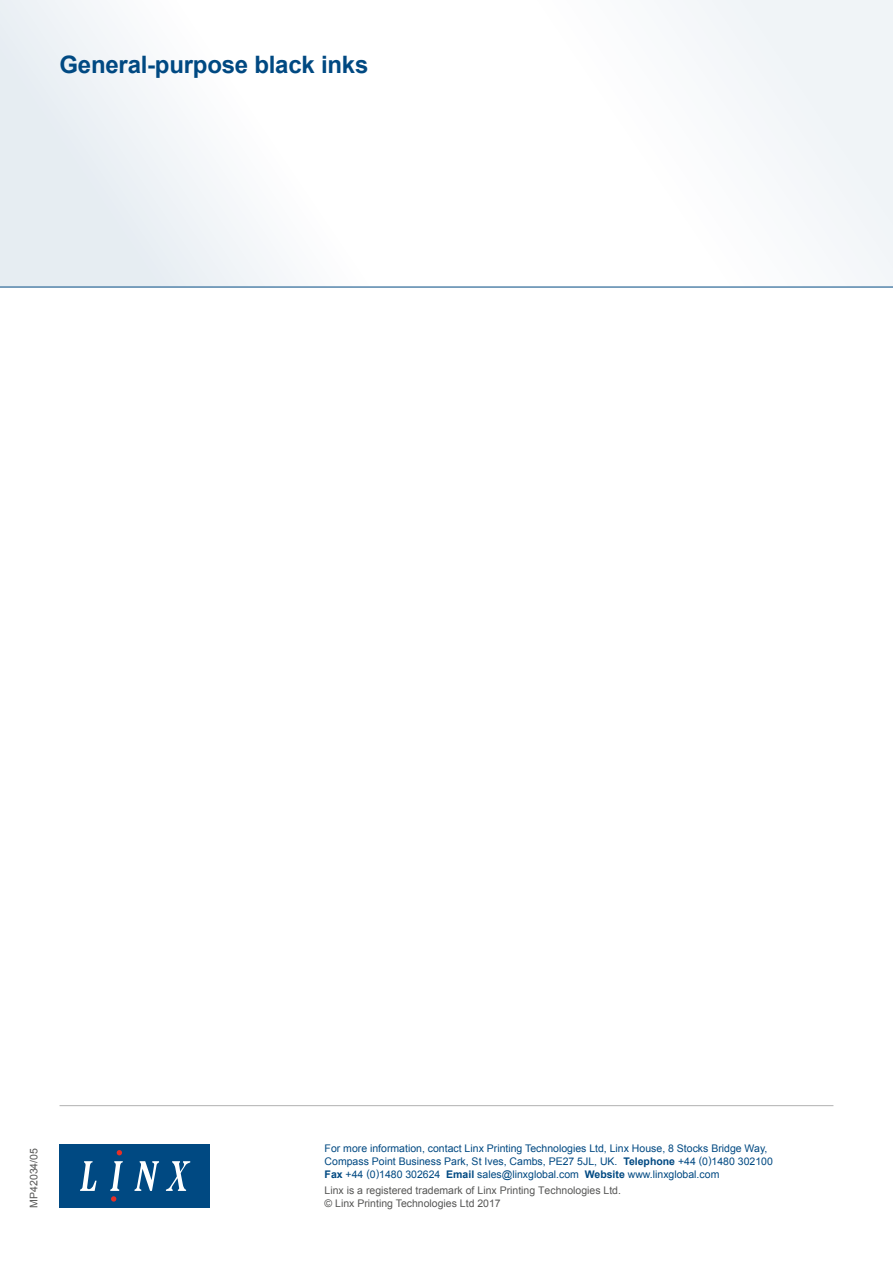
<style>
.page{position:relative;width:893px;height:1263px;background:#fff}
.page>*{position:absolute;margin:0;border:0;box-sizing:border-box;transform-origin:0 0}
.t1{font:700 24px "Arial";letter-spacing:-.01em;color:#004982}
.t2{font:10.5px/12.6px "Arial";color:#004982}
.t3{font:10.5px "Arial";color:#575756}
.s1{font-weight:700}
</style>
<div class="page">
<div style="left:0;top:0;width:893px;height:287px;background:linear-gradient(to right,#f3f6f9,#fcfdfe)"></div>
<hr style="left:0;top:287px;width:893px;height:1px;background:#004982">
<div style="left:59px;top:1144px;width:150px;height:64px;background:#004982"></div>
<svg style="left:80px;top:1161px;width:17px;height:30px"></svg>
<svg style="left:134px;top:1161px;width:25px;height:30px"></svg>
<svg style="left:166px;top:1161px;width:24px;height:30px"></svg>
<svg style="left:117px;top:1150px;width:5px;height:5px"></svg>
<svg style="left:110px;top:1161px;width:13px;height:40px"></svg>
<hr style="left:60px;top:1105px;width:773px;height:1px;background:#b2b2b2">
<h1 class="t1" style="left:60px;top:55px;width:310px">General-purpose black inks</h1>
<p class="t3" style="left:30px;top:1208px;width:61px;rotate:-90deg">MP42034/05</p>
<p class="t2" style="left:325px;top:1142px;width:450px">For more information, contact Linx Printing Technologies Ltd, Linx House, 8 Stocks Bridge Way,<br>Compass Point Business Park, St Ives, Cambs, PE27 5JL, UK. <span class="s1">telephone</span> +44 (0)1480 302100 <span class="s1">fax</span> +44 (0)1480 302624 <span class="s1">Email</span> sales@linxglobal.com <span class="s1">Website</span> www.linxglobal.com</p>
<p class="t3" style="left:325px;top:1187px;width:298px">Linx is a registered trademark of Linx Printing Technologies Ltd.</p>
<p class="t3" style="left:325px;top:1199px;width:178px">© Linx Printing Technologies Ltd 2017</p>
</div>
